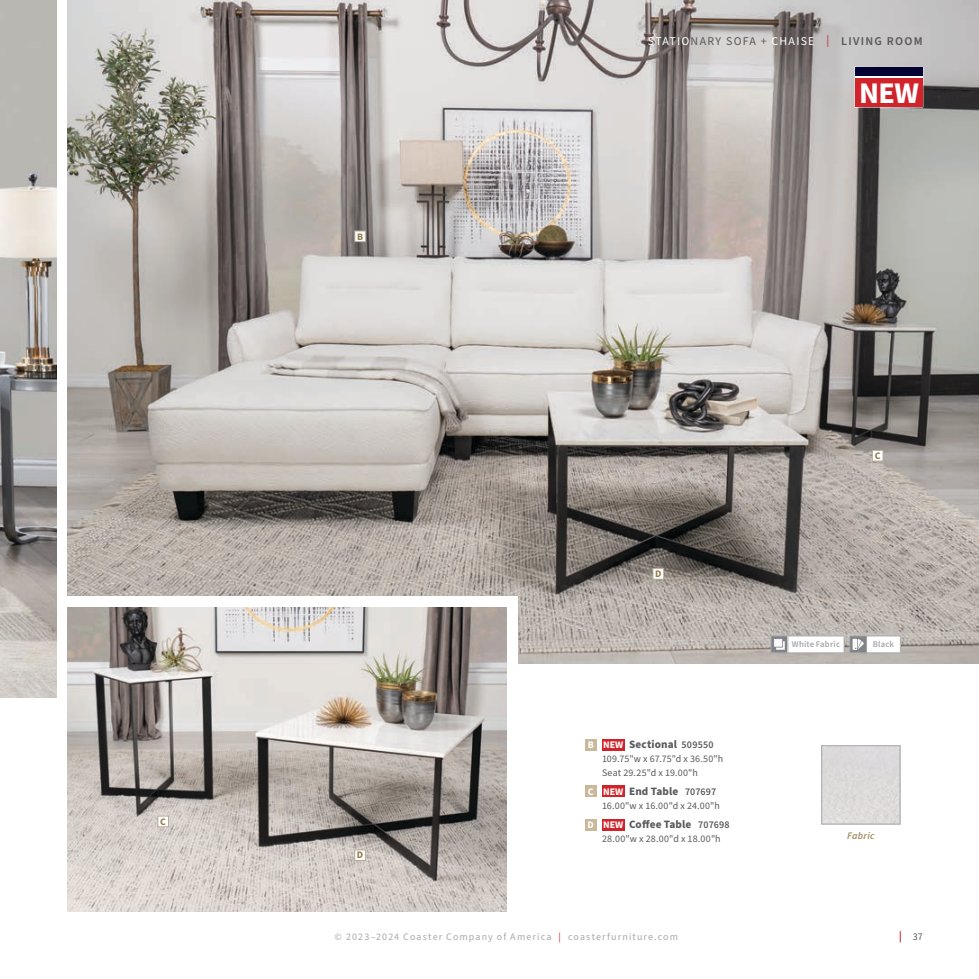
<style>
.page{position:relative;width:979px;height:979px;background:#fff}
.page>*{position:absolute;margin:0;border:0;box-sizing:border-box;transform-origin:0 0}
.t1{font:700 30px "Source Sans Pro";color:#fff}
.t2{font:11.88px "Source Sans Pro";letter-spacing:.105em;color:#fff}
.t3{font:700 11.25px "Source Sans Pro";letter-spacing:.01em;color:#58595b}
.t4{font:10px/13.8px "Source Sans Pro";letter-spacing:.02em;color:#58595b}
.t5{font:10px "Source Sans Pro";letter-spacing:.11em;color:#a7a9ac}
.t6{font:italic 600 10px "Source Sans Pro";letter-spacing:.02em;color:#a38e62}
.t7{font:700 10px "Source Sans Pro";color:#947d4e}
.t8{font:600 8.75px "Source Sans Pro";letter-spacing:.015em;color:#a7a9ac}
.s1{color:#58595b}
.s2{color:#d2232a}
.s3{font-weight:600;color:#58595b}
.s4{font-size:10px;color:#fff}
.s5{font-weight:600;font-size:10px}
</style>
<div class="page">
<img style="left:68px;top:0;width:911px;height:664px">
<div style="left:0;top:596px;width:518px;height:383px;background:#fff"></div>
<img style="left:68px;top:608px;width:438px;height:303px">
<img style="left:0;top:0;width:56px;height:698px">
<div style="left:355px;top:231px;width:10px;height:11px;background:#fff"></div>
<div style="left:354px;top:231px;width:12px;height:11px;border:1px solid #b8aa98"></div>
<div style="left:872px;top:450px;width:11px;height:11px;background:#fff"></div>
<div style="left:872px;top:450px;width:11px;height:11px;border:1px solid #b8aa98"></div>
<div style="left:158px;top:816px;width:10px;height:11px;background:#fff"></div>
<div style="left:158px;top:816px;width:11px;height:11px;border:1px solid #b8aa98"></div>
<div style="left:653px;top:568px;width:10px;height:11px;background:#fff"></div>
<div style="left:652px;top:568px;width:12px;height:11px;border:1px solid #b8aa98"></div>
<div style="left:355px;top:850px;width:10px;height:10px;background:#fff"></div>
<div style="left:354px;top:849px;width:12px;height:12px;border:1px solid #b8aa98"></div>
<svg style="left:853px;top:65px;width:72px;height:44px"></svg>
<div style="left:855px;top:68px;width:67px;height:8px;background:#030034"></div>
<div style="left:855px;top:79px;width:67px;height:28px;background:#d2232a"></div>
<div style="left:585px;top:739px;width:11px;height:11px;background:#c9b899"></div>
<div style="left:602px;top:739px;width:22px;height:11px;background:#d2232a"></div>
<div style="left:585px;top:786px;width:11px;height:11px;background:#c9b899"></div>
<div style="left:602px;top:786px;width:22px;height:11px;background:#d2232a"></div>
<div style="left:585px;top:819px;width:11px;height:11px;background:#c9b899"></div>
<div style="left:602px;top:819px;width:22px;height:11px;background:#d2232a"></div>
<div style="left:788px;top:636px;width:56px;height:17px;background:#fff"></div>
<hr style="left:788px;top:636px;width:56px;height:1px;background:#a7a9ac">
<hr style="left:788px;top:652px;width:56px;height:1px;background:#a7a9ac">
<svg style="left:771px;top:636px;width:17px;height:17px"></svg>
<div style="left:866px;top:636px;width:34px;height:17px;background:#fff"></div>
<hr style="left:866px;top:636px;width:34px;height:1px;background:#a7a9ac">
<svg style="left:900px;top:636px;width:1px;height:16px"></svg>
<hr style="left:866px;top:652px;width:34px;height:1px;background:#a7a9ac">
<svg style="left:844px;top:636px;width:23px;height:17px"></svg>
<div style="left:823px;top:747px;width:75px;height:75px;background:#dcdada"></div>
<div style="left:821px;top:745px;width:79px;height:79px;border:1px solid #a7a9ac"></div>
<p class="t7" style="left:160px;top:814px;width:7px">C</p>
<p class="t2" style="left:648px;top:33px;width:276px">STATIO<span class="s1">NARY SOFA +</span> CHAISE <span class="s2">|</span> <span class="s3">LIVING ROOM</span></p>
<p class="t7" style="left:357px;top:229px;width:8px">B</p>
<p class="t7" style="left:357px;top:848px;width:8px">D</p>
<h1 class="t1" style="left:859px;top:72px;width:61px">NEW</h1>
<p class="t7" style="left:655px;top:567px;width:8px">D</p>
<p class="t3" style="left:588px;top:737px;width:127px"><span class="s4">B NEW</span> Sectional <span class="s5">509550</span></p>
<p class="t4" style="left:602px;top:752px;width:123px">109.75"w x 67.75"d x 36.50"h<br>Seat 29.25"d x 19.00"h</p>
<p class="t3" style="left:588px;top:784px;width:130px"><span class="s4">C NEW</span> End Table <span class="s5">707697</span></p>
<p class="t4" style="left:602px;top:799px;width:119px">16.00"w x 16.00"d x 24.00"h</p>
<p class="t3" style="left:587px;top:817px;width:143px"><span class="s4">D NEW</span> Coffee Table <span class="s5">707698</span></p>
<p class="t4" style="left:602px;top:832px;width:120px">28.00"w x 28.00"d x 18.00"h</p>
<p class="t7" style="left:875px;top:449px;width:7px">C</p>
<p class="t8" style="left:792px;top:638px;width:50px">White Fabric</p>
<p class="t8" style="left:873px;top:638px;width:23px">Black</p>
<p class="t6" style="left:847px;top:829px;width:29px">Fabric</p>
<p class="t5" style="left:335px;top:930px;width:345px">© 2023–2024 Coaster Company of America <span class="s2">|</span> coasterfurniture.com</p>
<p class="t4" style="left:913px;top:930px;width:11px">37</p>
</div>
